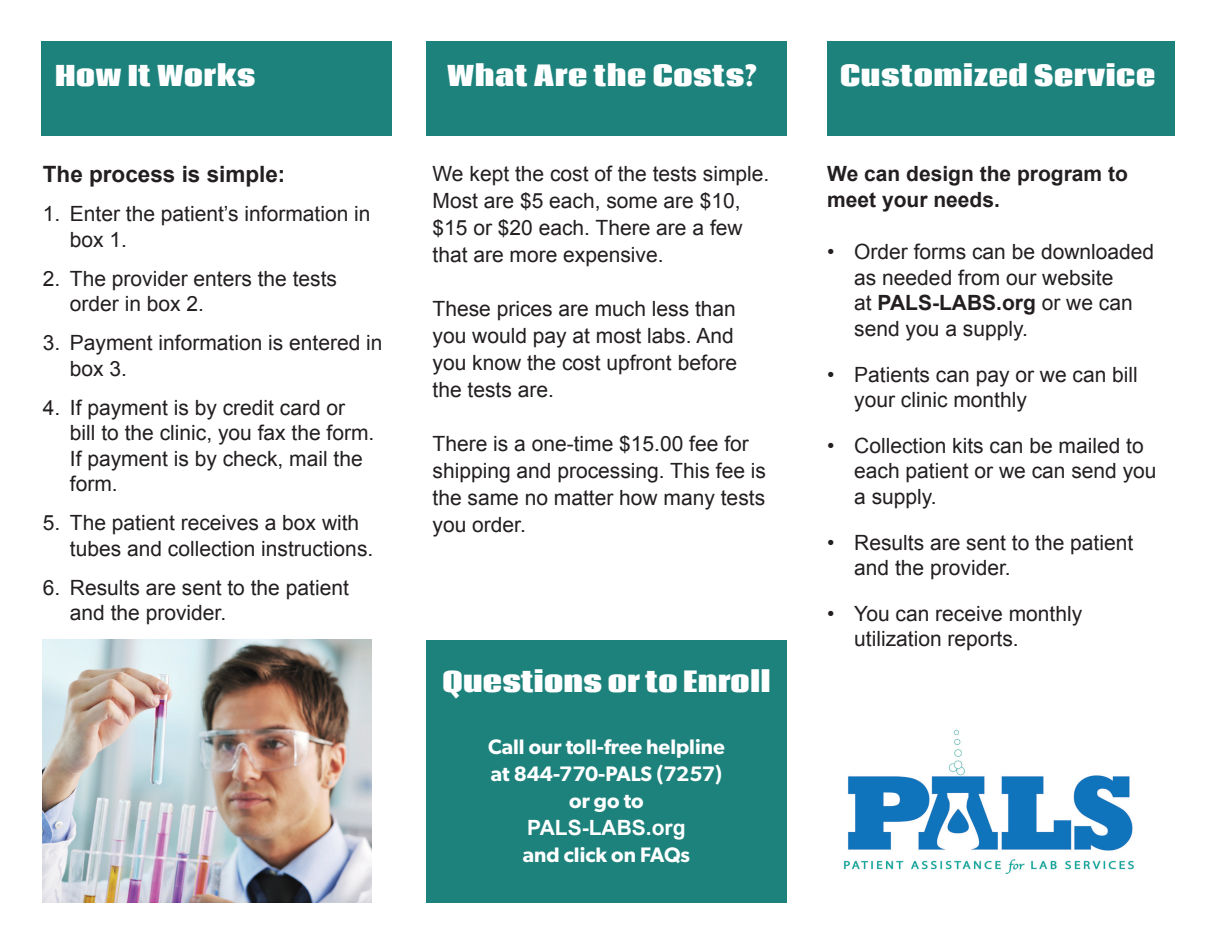
<style>
.page{position:relative;width:1215px;height:945px;background:#fff}
.page>*{position:absolute;margin:0;border:0;box-sizing:border-box;transform-origin:0 0}
.t1{font:800 27px "Coda";letter-spacing:.025em;color:#fff}
.t2{font:700 22.5px "Arial";color:#231f20}
.t3{font:21px/25.5px "Arial";color:#231f20}
.t4{font:600 21px/27px "Gibson";color:#fff;text-align:center}
.t5{font:700 21px/25.5px "Arial";color:#231f20}
.s1{font-family:"Arial";font-weight:700}
.s2{font-weight:700}
</style>
<div class="page">
<div style="left:426px;top:640px;width:361px;height:263px;background:#1e827c"></div>
<div style="left:426px;top:42px;width:361px;height:94px;background:#1e827c"></div>
<div style="left:827px;top:42px;width:348px;height:94px;background:#1e827c"></div>
<div style="left:41px;top:42px;width:351px;height:94px;background:#1e827c"></div>
<img style="left:43px;top:640px;width:329px;height:263px">
<img style="left:843px;top:729px;width:291px;height:145px">
<p class="t1" style="left:55px;top:54px;width:202px">How It Works</p>
<p class="t2" style="left:43px;top:160px;width:244px">The process is simple:</p>
<p class="t3" style="left:70px;top:201px;width:302px;text-indent:-27px">1. Enter the patient’s information in box 1.</p>
<p class="t3" style="left:70px;top:266px;width:269px;text-indent:-27px">2. The provider enters the tests order in box 2.</p>
<p class="t3" style="left:70px;top:330px;width:314px;text-indent:-27px">3. Payment information is entered in box 3.</p>
<p class="t3" style="left:70px;top:395px;width:306px;text-indent:-27px">4. If payment is by credit card or bill to the clinic, you fax the form.<br>If payment is by check, mail the form.</p>
<p class="t3" style="left:70px;top:510px;width:305px;text-indent:-27px">5. The patient receives a box with tubes and collection instructions.</p>
<p class="t3" style="left:70px;top:575px;width:280px;text-indent:-27px">6. Results are sent to the patient and the provider.</p>
<p class="t1" style="left:447px;top:54px;width:311px">What Are the Costs?</p>
<p class="t3" style="left:433px;top:161px;width:338px;line-height:27px">We kept the cost of the tests simple.<br>Most are $5 each, some are $10, $15 or $20 each. There are a few that are more expensive.</p>
<p class="t3" style="left:433px;top:296px;width:306px;line-height:27px">These prices are much less than you would pay at most labs. And you know the cost upfront before the tests are.</p>
<p class="t3" style="left:433px;top:431px;width:335px;line-height:27px">There is a one-time $15.00 fee for shipping and processing. This fee is the same no matter how many tests you order.</p>
<p class="t1" style="left:442px;top:660px;width:329px">Questions or to Enroll</p>
<p class="t4" style="left:488px;top:733px;width:238px">Call our toll-free helpline at 844-770-PALS (7257) or go to<br><span class="s1">PALS-LABS.org<br></span>and click on FAQs</p>
<p class="t1" style="left:840px;top:54px;width:316px">Customized Service</p>
<p class="t5" style="left:827px;top:162px;width:302px">We can design the program to meet your needs.</p>
<p class="t3" style="left:854px;top:239px;width:301px;text-indent:-27px">• Order forms can be downloaded as needed from our website<br>at <span class="s2">PALS-LABS.org</span> or we can send you a supply.</p>
<p class="t3" style="left:854px;top:362px;width:285px;text-indent:-27px">• Patients can pay or we can bill your clinic monthly</p>
<p class="t3" style="left:854px;top:433px;width:304px;text-indent:-27px">• Collection kits can be mailed to each patient or we can send you a supply.</p>
<p class="t3" style="left:854px;top:530px;width:280px;text-indent:-27px">• Results are sent to the patient and the provider.</p>
<p class="t3" style="left:854px;top:601px;width:229px;text-indent:-27px">• You can receive monthly utilization reports.</p>
</div>
